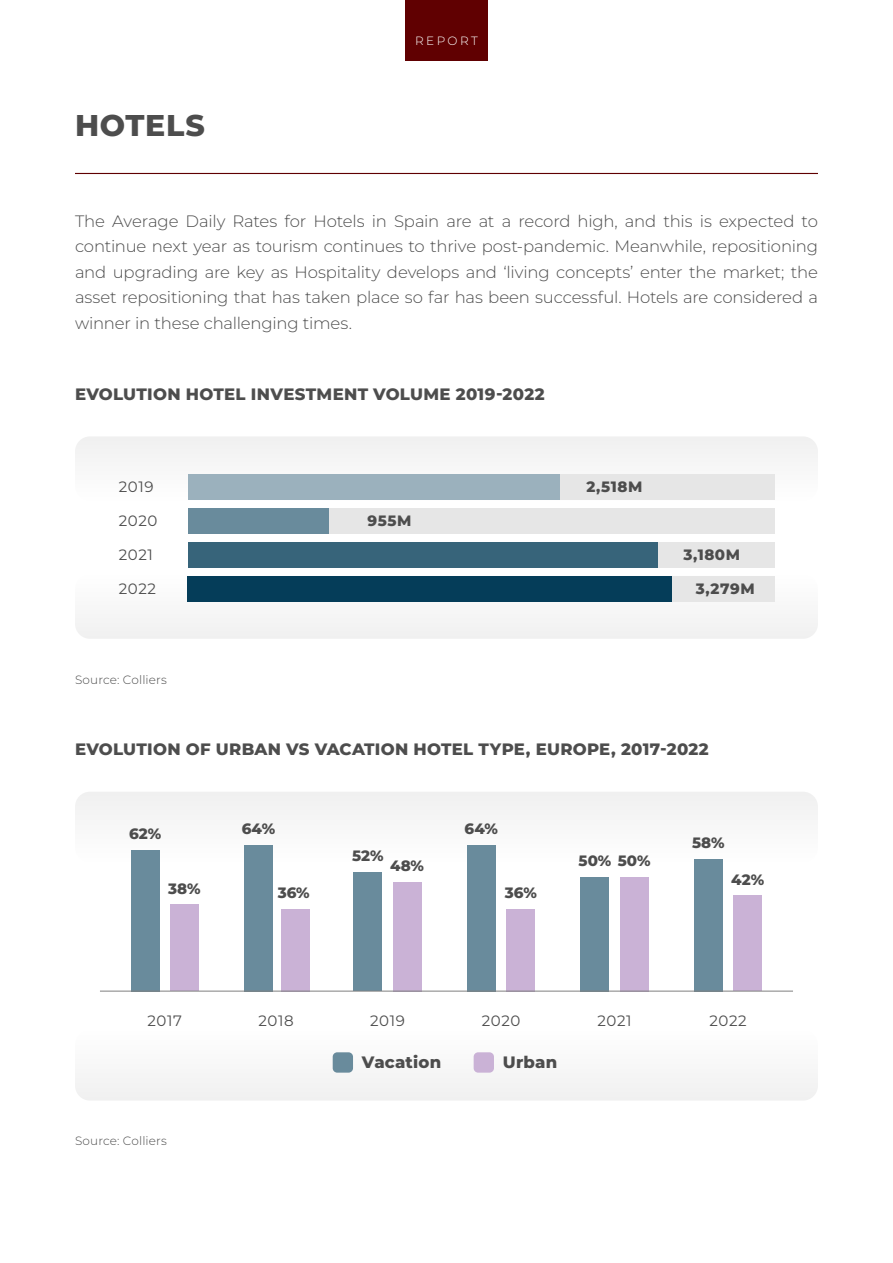
<style>
.page{position:relative;width:893px;height:1263px;background:#fff}
.page>*{position:absolute;margin:0;border:0;box-sizing:border-box;transform-origin:0 0}
.t1{font:800 30px "Montserrat";letter-spacing:.025em;color:#4d4d4d}
.t2{font:300 16.5px/25.5px "Montserrat";letter-spacing:-.01em;color:#4d4d4d;text-align:justify}
.t3{font:800 16.5px "Montserrat";letter-spacing:.02em;color:#4d4d4d}
.t4{font:800 15px "Montserrat";letter-spacing:.025em;color:#4d4d4d}
.t5{font:15px "Montserrat";letter-spacing:.04em;color:#4d4d4d}
.t6{font:300 12px "Montserrat";letter-spacing:.015em;color:#4d4d4d}
.t7{font:300 12px "Montserrat";letter-spacing:.2em;color:#fff}
</style>
<div class="page">
<div style="left:405px;top:0;width:83px;height:60px;background:#600001"></div>
<hr style="left:75px;top:173px;width:743px;height:1px;background:#600001">
<div style="left:75px;top:436px;width:743px;height:65px;background:#f0f0f0;border-radius:15px"></div>
<div style="left:75px;top:574px;width:743px;height:65px;background:#f0f0f0;border-radius:15px"></div>
<div style="left:188px;top:576px;width:586px;height:25px;background:#e6e6e6"></div>
<div style="left:188px;top:542px;width:586px;height:25px;background:#e6e6e6"></div>
<div style="left:188px;top:508px;width:586px;height:25px;background:#e6e6e6"></div>
<div style="left:188px;top:474px;width:586px;height:25px;background:#e6e6e6"></div>
<div style="left:188px;top:474px;width:371px;height:25px;background:#9bb1bd"></div>
<div style="left:188px;top:542px;width:469px;height:25px;background:#37647a"></div>
<div style="left:188px;top:508px;width:141px;height:25px;background:#698b9c"></div>
<div style="left:188px;top:576px;width:484px;height:25px;background:#053d59"></div>
<div style="left:75px;top:792px;width:743px;height:70px;background:#f7f7f7;border-radius:15px"></div>
<div style="left:75px;top:1030px;width:743px;height:70px;background:#f7f7f7;border-radius:15px"></div>
<div style="left:474px;top:1052px;width:20px;height:21px;background:#cab2d6;border-radius:4px"></div>
<div style="left:170px;top:904px;width:29px;height:87px;background:#cab2d6"></div>
<div style="left:131px;top:850px;width:28px;height:141px;background:#698b9c"></div>
<div style="left:281px;top:909px;width:29px;height:82px;background:#cab2d6"></div>
<div style="left:244px;top:845px;width:29px;height:146px;background:#698b9c"></div>
<div style="left:620px;top:877px;width:28px;height:114px;background:#cab2d6"></div>
<div style="left:581px;top:877px;width:28px;height:114px;background:#698b9c"></div>
<div style="left:506px;top:909px;width:29px;height:82px;background:#cab2d6"></div>
<div style="left:467px;top:845px;width:29px;height:146px;background:#698b9c"></div>
<div style="left:733px;top:895px;width:29px;height:96px;background:#cab2d6"></div>
<div style="left:694px;top:859px;width:29px;height:132px;background:#698b9c"></div>
<div style="left:393px;top:882px;width:28px;height:109px;background:#cab2d6"></div>
<div style="left:354px;top:872px;width:28px;height:119px;background:#698b9c"></div>
<div style="left:333px;top:1052px;width:20px;height:21px;background:#698b9c;border-radius:4px"></div>
<hr style="left:100px;top:991px;width:693px;height:1px;background:#808080">
<h1 class="t1" style="left:75px;top:106px;width:131px">HOTELS</h1>
<p class="t7" style="left:415px;top:33px;width:64px">REPORT</p>
<p class="t2" style="left:75px;top:208px;width:744px">The Average Daily Rates for Hotels in Spain are at a record high, and this is expected to continue next year as tourism continues to thrive post-pandemic. Meanwhile, repositioning and upgrading are key as Hospitality develops and ‘living concepts’ enter the market; the asset repositioning that has taken place so far has been successful. Hotels are considered a winner in these challenging times.</p>
<p class="t3" style="left:75px;top:383px;width:471px">EVOLUTION HOTEL INVESTMENT VOLUME 2019-2022</p>
<p class="t5" style="left:119px;top:477px;width:36px">2019</p>
<p class="t4" style="left:586px;top:477px;width:57px">2,518M</p>
<p class="t5" style="left:119px;top:511px;width:40px">2020</p>
<p class="t5" style="left:119px;top:545px;width:36px">2021</p>
<p class="t5" style="left:119px;top:579px;width:39px">2022</p>
<p class="t6" style="left:75px;top:672px;width:93px">Source: Colliers</p>
<p class="t4" style="left:368px;top:511px;width:45px">955M</p>
<p class="t4" style="left:683px;top:545px;width:58px">3,180M</p>
<p class="t4" style="left:696px;top:579px;width:60px">3,279M</p>
<p class="t3" style="left:75px;top:738px;width:635px">EVOLUTION OF URBAN VS VACATION HOTEL TYPE, EUROPE, 2017-2022</p>
<p class="t4" style="left:129px;top:823px;width:34px">62%</p>
<p class="t4" style="left:168px;top:878px;width:34px">38%</p>
<p class="t4" style="left:242px;top:819px;width:35px">64%</p>
<p class="t4" style="left:278px;top:883px;width:33px">36%</p>
<p class="t4" style="left:352px;top:846px;width:33px">52%</p>
<p class="t4" style="left:390px;top:855px;width:35px">48%</p>
<p class="t4" style="left:465px;top:819px;width:35px">64%</p>
<p class="t4" style="left:505px;top:883px;width:33px">36%</p>
<p class="t4" style="left:579px;top:851px;width:74px">50% 50%</p>
<p class="t4" style="left:692px;top:832px;width:34px">58%</p>
<p class="t4" style="left:731px;top:869px;width:35px">42%</p>
<p class="t5" style="left:148px;top:1010px;width:36px">2017</p>
<p class="t5" style="left:259px;top:1010px;width:37px">2018</p>
<p class="t5" style="left:370px;top:1010px;width:36px">2019</p>
<p class="t5" style="left:482px;top:1010px;width:40px">2020</p>
<p class="t5" style="left:597px;top:1010px;width:36px">2021</p>
<p class="t5" style="left:709px;top:1010px;width:39px">2022</p>
<p class="t3" style="left:503px;top:1051px;width:56px">Urban</p>
<p class="t3" style="left:362px;top:1051px;width:81px">Vacation</p>
<p class="t6" style="left:75px;top:1132px;width:93px">Source: Colliers</p>
</div>
